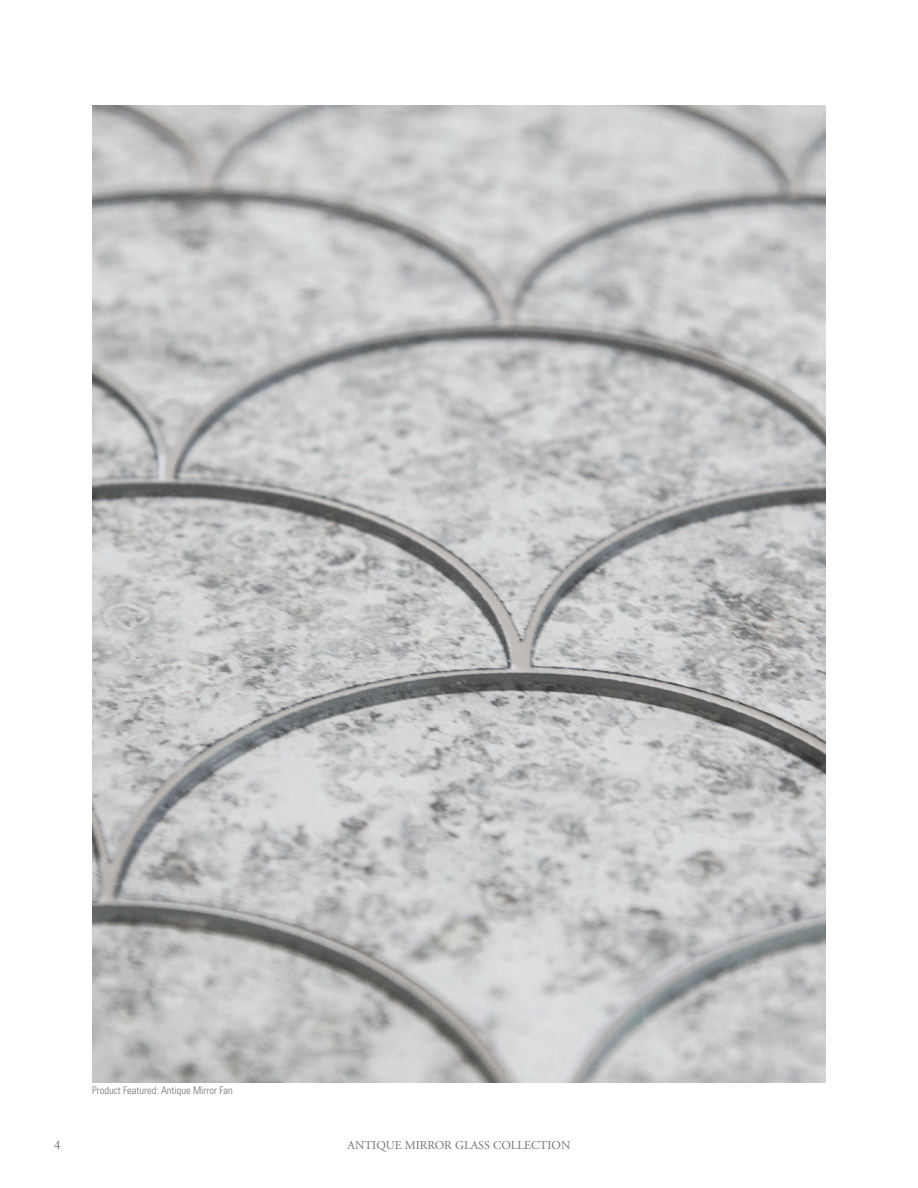
<style>
.page{position:relative;width:918px;height:1188px;background:#fff}
.page>*{position:absolute;margin:0;border:0;box-sizing:border-box;transform-origin:0 0}
.t1{font:13.5px "Garamond";color:#696768}
.t2{font:12px "Adobe Garamond Pro";color:#796f6e}
.t3{font:300 condensed 10.5px "Univers LT Std";color:#786f6e}
</style>
<div class="page">
<img style="left:92px;top:106px;width:734px;height:976px">
<p class="t3" style="left:92px;top:1084px;width:142px">Product Featured: Antique Mirror Fan</p>
<p class="t1" style="left:54px;top:1137px;width:8px">4</p>
<p class="t2" style="left:348px;top:1138px;width:224px">ANTIQUE MIRROR GLASS COLLECTION</p>
</div>
